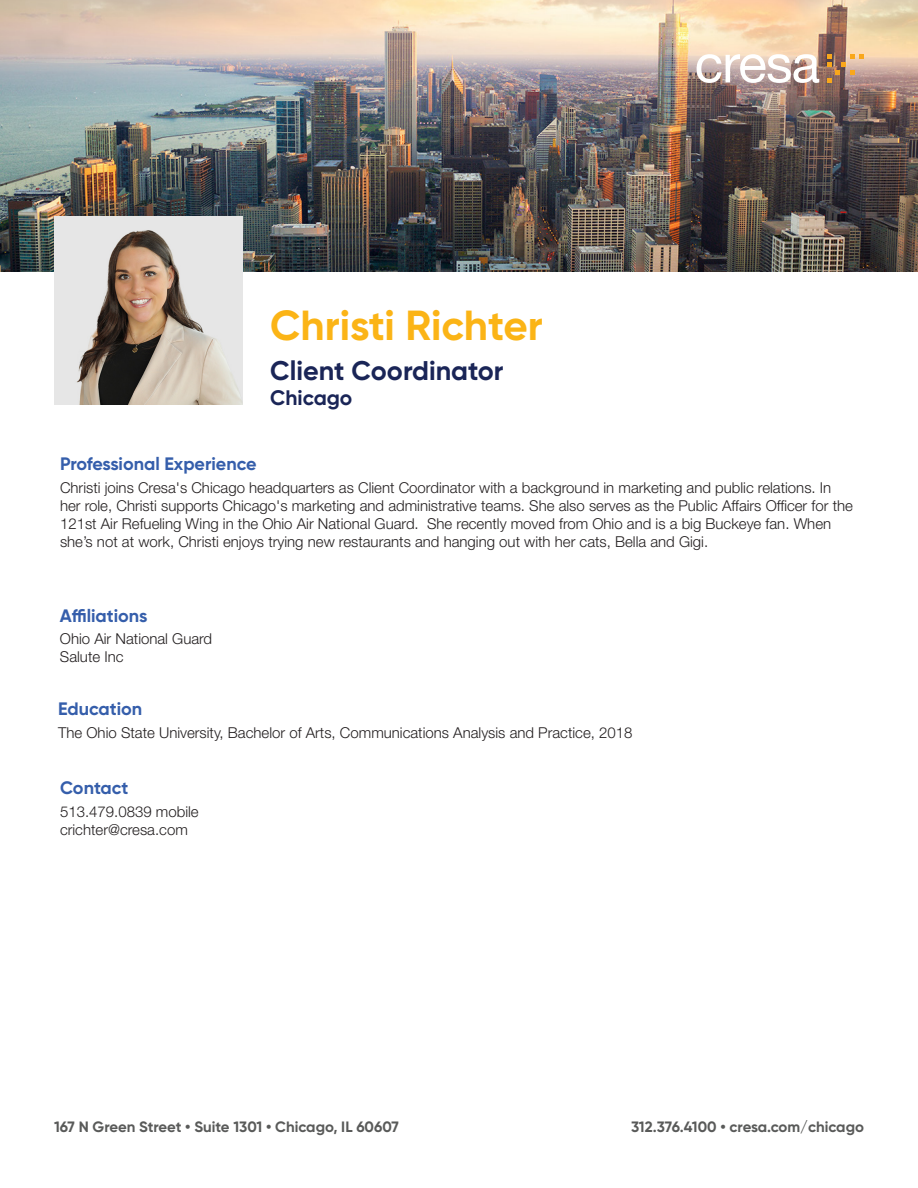
<style>
.page{position:relative;width:918px;height:1188px;background:#fff}
.page>*{position:absolute;margin:0;border:0;box-sizing:border-box;transform-origin:0 0}
.t1{font:700 42px "Gilroy";color:#fbb416}
.t2{font:700 27px "Gilroy";color:#1a2557}
.t3{font:700 21px "Gilroy";color:#1a2557}
.t4{font:700 18px "Gilroy";color:#355eab}
.t5{font:300 15px/18px "Helvetica Neue LT Std";color:#231f20}
.t6{font:700 15px "Gilroy";color:#595a59}
</style>
<div class="page">
<img style="left:0;top:0;width:918px;height:272px">
<img style="left:54px;top:216px;width:189px;height:189px">
<svg style="left:697px;top:54px;width:122px;height:29px"></svg>
<svg style="left:827px;top:54px;width:37px;height:29px"></svg>
<p class="t1" style="left:270px;top:299px;width:274px">Christi Richter</p>
<p class="t2" style="left:270px;top:354px;width:235px">Client Coordinator</p>
<p class="t3" style="left:270px;top:385px;width:84px">Chicago</p>
<p class="t4" style="left:60px;top:453px;width:198px">Professional Experience</p>
<p class="t5" style="left:60px;top:478px;width:794px">Christi joins Cresa's Chicago headquarters as Client Coordinator with a background in marketing and public relations. In her role, Christi supports Chicago's marketing and administrative teams. She also serves as the Public Affairs Officer for the 121st Air Refueling Wing in the Ohio Air National Guard. She recently moved from Ohio and is a big Buckeye fan. When she’s not at work, Christi enjoys trying new restaurants and hanging out with her cats, Bella and Gigi.</p>
<p class="t4" style="left:60px;top:604px;width:89px">Affiliations</p>
<p class="t5" style="left:60px;top:630px;width:154px">Ohio Air National Guard</p>
<p class="t5" style="left:60px;top:648px;width:65px">Salute Inc</p>
<p class="t4" style="left:58px;top:698px;width:86px">Education</p>
<p class="t5" style="left:58px;top:723px;width:576px">The Ohio State University, Bachelor of Arts, Communications Analysis and Practice, 2018</p>
<p class="t4" style="left:60px;top:777px;width:70px">Contact</p>
<p class="t5" style="left:60px;top:802px;width:140px">513.479.0839 mobile</p>
<p class="t5" style="left:60px;top:820px;width:129px">crichter@cresa.com</p>
<p class="t6" style="left:54px;top:1118px;width:346px">167 N Green Street • Suite 1301 • Chicago, IL 60607</p>
<p class="t6" style="left:631px;top:1118px;width:234px">312.376.4100 • cresa.com/chicago</p>
</div>
